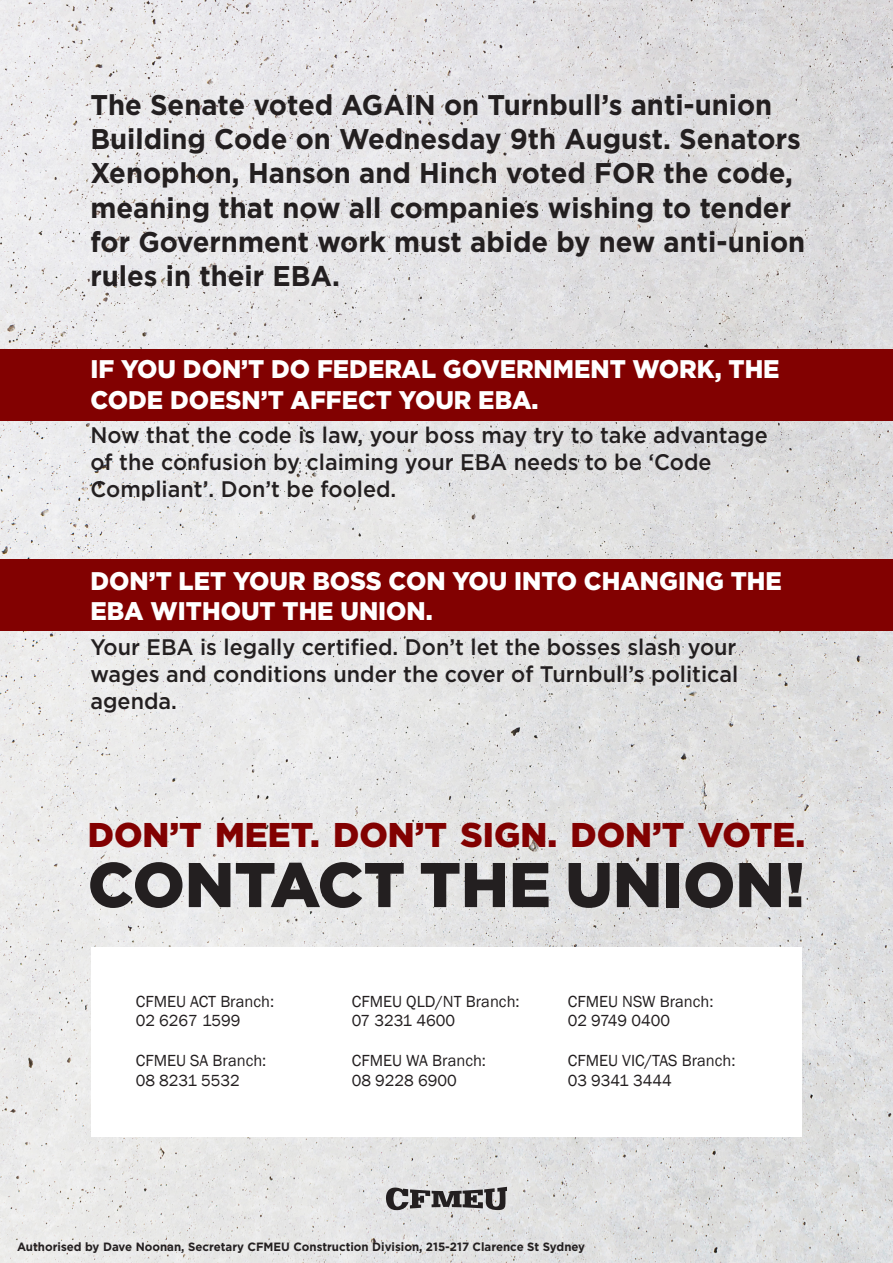
<style>
.page{position:relative;width:893px;height:1263px;background:#fff}
.page>*{position:absolute;margin:0;border:0;box-sizing:border-box;transform-origin:0 0}
.t1{font:900 63px "Gotham";color:#231f20}
.t2{font:900 34.35px "Gotham";color:#820101}
.t3{font:700 28.5px/34.2px "Gotham";color:#231f20;scale:.96 1}
.t4{font:900 25.5px/30.6px "Gotham";color:#fff;scale:.96 1}
.t5{font:500 22.5px/27px "Gotham";color:#231f20;scale:.96 1}
.t6{font:16.5px "Franklin Gothic";color:#231f20}
.t7{font:700 12px "Gotham";color:#231f20;scale:.96 1}
</style>
<div class="page">
<img style="left:0;top:0;width:893px;height:1263px">
<svg style="left:386px;top:1187px;width:121px;height:23px"></svg>
<div style="left:91px;top:947px;width:711px;height:190px;background:#fff"></div>
<div style="left:0;top:349px;width:893px;height:71px;background:#820101"></div>
<div style="left:0;top:560px;width:893px;height:71px;background:#820101"></div>
<p class="t3" style="left:90px;top:88px;width:746px">The Senate voted AGAIN on Turnbull’s anti-union Building Code on Wednesday 9th August. Senators Xenophon, Hanson and Hinch voted FOR the code, meaning that now all companies wishing to tender for Government work must abide by new anti-union rules in their EBA.</p>
<p class="t4" style="left:90px;top:354px;width:719px">IF YOU DON’T DO FEDERAL GOVERNMENT WORK, THE<br>CODE DOESN’T AFFECT YOUR EBA.</p>
<p class="t5" style="left:90px;top:422px;width:707px">Now that the code is law, your boss may try to take advantage of the confusion by claiming your EBA needs to be ‘Code<br>Compliant’. Don’t be fooled.</p>
<p class="t4" style="left:90px;top:565px;width:722px">DON’T LET YOUR BOSS CON YOU INTO CHANGING THE<br>EBA WITHOUT THE UNION.</p>
<p class="t5" style="left:90px;top:633px;width:676px;text-align:justify">Your EBA is legally certified. Don’t let the bosses slash your wages and conditions under the cover of Turnbull’s political agenda.</p>
<p class="t2" style="left:88px;top:811px;width:719px">DON’T MEET. DON’T SIGN. DON’T VOTE.</p>
<p class="t1" style="left:88px;top:841px;width:719px">CONTACT THE UNION!</p>
<p class="t6" style="left:136px;top:991px;width:140px">CFMEU ACT Branch:</p>
<p class="t6" style="left:352px;top:991px;width:169px">CFMEU QLD/NT Branch:</p>
<p class="t6" style="left:568px;top:991px;width:147px">CFMEU NSW Branch:</p>
<p class="t6" style="left:136px;top:1011px;width:106px">02 6267 1599</p>
<p class="t6" style="left:352px;top:1011px;width:105px">07 3231 4600</p>
<p class="t6" style="left:568px;top:1011px;width:104px">02 9749 0400</p>
<p class="t6" style="left:136px;top:1050px;width:132px">CFMEU SA Branch:</p>
<p class="t6" style="left:352px;top:1050px;width:136px">CFMEU WA Branch:</p>
<p class="t6" style="left:568px;top:1050px;width:169px">CFMEU VIC/TAS Branch:</p>
<p class="t6" style="left:136px;top:1070px;width:106px">08 8231 5532</p>
<p class="t6" style="left:352px;top:1070px;width:106px">08 9228 6900</p>
<p class="t6" style="left:568px;top:1070px;width:106px">03 9341 3444</p>
<p class="t7" style="left:17px;top:1239px;width:593px">Authorised by Dave Noonan, Secretary CFMEU Construction Division, 215-217 Clarence St Sydney</p>
</div>
